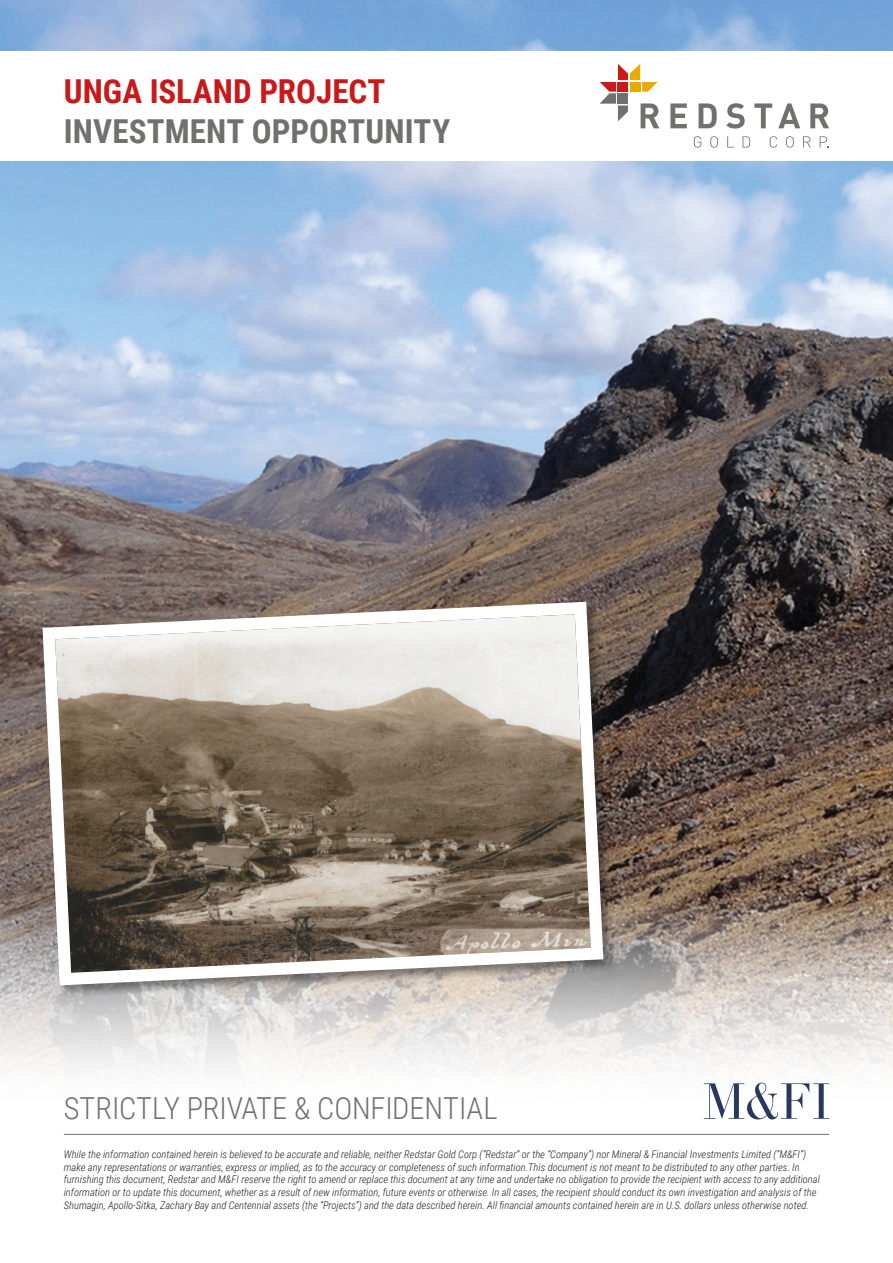
<style>
.page{position:relative;width:893px;height:1263px;background:#fff}
.page>*{position:absolute;margin:0;border:0;box-sizing:border-box;transform-origin:0 0}
.t1{font:700 33px "Roboto Condensed";letter-spacing:.005em;color:#70706f}
.t2{font:700 33px "Roboto Condensed";letter-spacing:.005em;color:#c9191b}
.t3{font:300 30.3px "Roboto Condensed";letter-spacing:-.005em;color:#70706f}
.t4{font:italic 300 10.5px/12.6px "Roboto Condensed";color:#1d1d1b}
</style>
<div class="page">
<img style="left:0;top:0;width:893px;height:1084px">
<div style="left:0;top:51px;width:893px;height:109px;background:#fff"></div>
<svg style="left:600px;top:64px;width:59px;height:64px"></svg>
<svg style="left:670px;top:103px;width:17px;height:25px"></svg>
<svg style="left:699px;top:103px;width:18px;height:25px"></svg>
<svg style="left:726px;top:103px;width:19px;height:26px"></svg>
<svg style="left:754px;top:103px;width:18px;height:25px"></svg>
<svg style="left:778px;top:103px;width:22px;height:25px"></svg>
<svg style="left:810px;top:103px;width:19px;height:25px"></svg>
<svg style="left:694px;top:136px;width:7px;height:12px"></svg>
<svg style="left:710px;top:136px;width:8px;height:12px"></svg>
<svg style="left:727px;top:136px;width:7px;height:12px"></svg>
<svg style="left:742px;top:136px;width:8px;height:12px"></svg>
<svg style="left:770px;top:136px;width:7px;height:12px"></svg>
<svg style="left:786px;top:136px;width:8px;height:12px"></svg>
<svg style="left:803px;top:136px;width:8px;height:12px"></svg>
<svg style="left:820px;top:136px;width:9px;height:12px"></svg>
<div style="left:41px;top:600px;width:576px;height:399px;background:#1d1d1b;opacity:.5"></div>
<svg style="left:36px;top:595px;width:574px;height:397px;background:#9b9084"></svg>
<svg style="left:704px;top:1083px;width:125px;height:36px"></svg>
<hr style="left:64px;top:1134px;width:765px;height:1px;background:#70706f">
<p class="t2" style="left:64px;top:69px;width:323px">UNGA ISLAND PROJECT</p>
<p class="t1" style="left:64px;top:108px;width:388px">INVESTMENT OPPORTUNITY</p>
<p class="t3" style="left:64px;top:1087px;width:435px">STRICTLY PRIVATE &amp; CONFIDENTIAL</p>
<p class="t4" style="left:64px;top:1148px;width:758px">While the information contained herein is believed to be accurate and reliable, neither Redstar Gold Corp (“Redstar” or the “Company”) nor Mineral &amp; Financial Investments Limited (“M&amp;FI”) make any representations or warranties, express or implied, as to the accuracy or completeness of such information.This document is not meant to be distributed to any other parties. In furnishing this document, Redstar and M&amp;FI reserve the right to amend or replace this document at any time and undertake no obligation to provide the recipient with access to any additional information or to update this document, whether as a result of new information, future events or otherwise. In all cases, the recipient should conduct its own investigation and analysis of the Shumagin, Apollo-Sitka, Zachary Bay and Centennial assets (the “Projects”) and the data described herein. All financial amounts contained herein are in U.S. dollars unless otherwise noted.</p>
</div>
